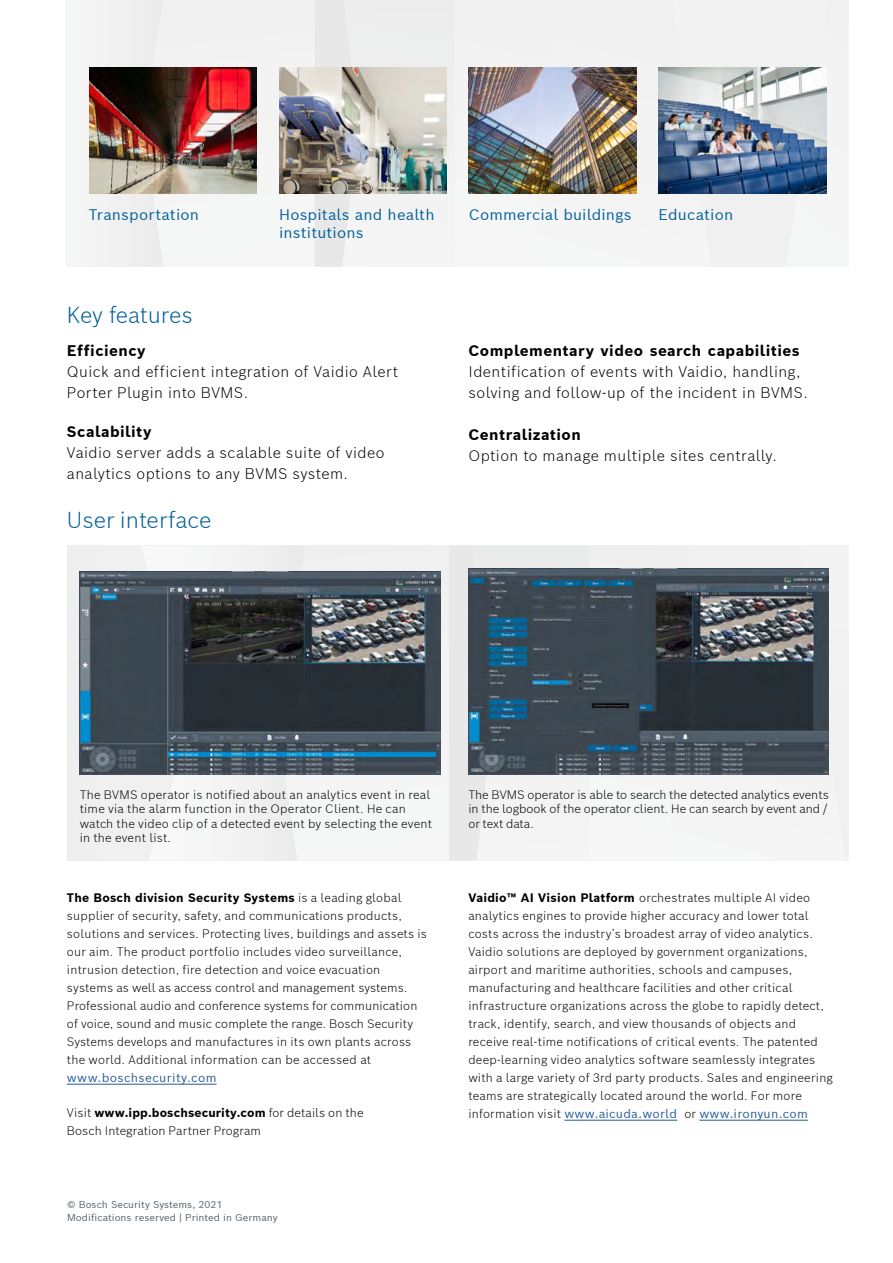
<style>
.page{position:relative;width:893px;height:1263px;background:#fff}
.page>*{position:absolute;margin:0;border:0;box-sizing:border-box;transform-origin:0 0}
.t1{font:300 22.5px "Bosch Sans";color:#005f98}
.t2{font:300 16.5px "Bosch Sans";color:#005f98}
.t3{font:300 15px/21px "Bosch Sans";letter-spacing:.03em;color:#000}
.t4{font:15px/18px "Bosch Sans";letter-spacing:.01em;color:#005f98}
.t5{font:700 15px "Bosch Sans";letter-spacing:.03em;color:#000}
.t6{font:300 12px/18px "Bosch Sans";letter-spacing:.02em;color:#000}
.t7{font:12px "Bosch Sans";letter-spacing:.03em;color:#245a9c}
.t8{font:9.75px/13.6px "Bosch Sans";color:#515f6b}
.s1{font-weight:700}
.s2{font-weight:400;color:#245a9c}
</style>
<div class="page">
<div style="left:305px;top:545px;width:144px;height:230px;background:#f0f0f0"></div>
<div style="left:67px;top:545px;width:74px;height:315px;background:#efefef"></div>
<div style="left:141px;top:545px;width:164px;height:315px;background:#f3f3f3"></div>
<svg style="left:845px;top:545px;width:3px;height:315px"></svg>
<div style="left:689px;top:545px;width:156px;height:314px;background:#f4f4f4"></div>
<svg style="left:449px;top:545px;width:240px;height:315px"></svg>
<img style="left:80px;top:571px;width:360px;height:203px">
<img style="left:468px;top:569px;width:361px;height:206px">
<hr style="left:564px;top:1120px;width:113px;height:1px;background:#245a9c">
<hr style="left:699px;top:1120px;width:109px;height:1px;background:#245a9c">
<hr style="left:67px;top:1084px;width:150px;height:1px;background:#245a9c">
<div style="left:163px;top:0;width:152px;height:267px;background:#f4f4f4"></div>
<div style="left:67px;top:0;width:96px;height:267px;background:#f3f3f3"></div>
<div style="left:711px;top:0;width:137px;height:267px;background:#f2f2f2"></div>
<div style="left:552px;top:0;width:159px;height:267px;background:#f3f3f3"></div>
<svg style="left:315px;top:0;width:237px;height:267px"></svg>
<img style="left:279px;top:67px;width:167px;height:127px">
<img style="left:89px;top:67px;width:168px;height:127px">
<img style="left:469px;top:67px;width:167px;height:127px">
<img style="left:659px;top:67px;width:167px;height:127px">
<p class="t4" style="left:89px;top:205px;width:112px">Transportation</p>
<p class="t4" style="left:469px;top:205px;width:164px">Commercial buildings</p>
<p class="t4" style="left:659px;top:205px;width:76px">Education</p>
<p class="t4" style="left:279px;top:205px;width:157px">Hospitals and health institutions</p>
<h2 class="t2" style="left:279px;top:215px;width:113px">Transportation</h2>
<h1 class="t1" style="left:67px;top:300px;width:127px">Key features</h1>
<p class="t5" style="left:67px;top:341px;width:80px">Efficiency</p>
<p class="t3" style="left:67px;top:361px;width:333px">Quick and efficient integration of Vaidio Alert<br>Porter Plugin into BVMS.</p>
<p class="t5" style="left:67px;top:422px;width:86px">Scalability</p>
<p class="t3" style="left:67px;top:442px;width:319px">Vaidio server adds a scalable suite of video analytics options to any BVMS system.</p>
<h1 class="t1" style="left:67px;top:504px;width:146px">User interface</h1>
<p class="t5" style="left:468px;top:341px;width:333px">Complementary video search capabilities</p>
<p class="t3" style="left:468px;top:361px;width:341px">Identification of events with Vaidio, handling, solving and follow-up of the incident in BVMS.</p>
<p class="t5" style="left:468px;top:425px;width:114px">Centralization</p>
<p class="t3" style="left:468px;top:445px;width:310px">Option to manage multiple sites centrally.</p>
<p class="t6" style="left:80px;top:787px;width:354px;line-height:14.4px">The BVMS operator is notified about an analytics event in real time via the alarm function in the Operator Client. He can watch the video clip of a detected event by selecting the event in the event list.</p>
<p class="t6" style="left:468px;top:787px;width:362px;line-height:14.4px;text-align:justify">The BVMS operator is able to search the detected analytics events in the logbook of the operator client. He can search by event and / or text data.</p>
<p class="t6" style="left:67px;top:888px;width:361px"><span class="s1">The Bosch division Security Systems</span> is a leading global supplier of security, safety, and communications products, solutions and services. Protecting lives, buildings and assets is our aim. The product portfolio includes video surveillance, intrusion detection, fire detection and voice evacuation systems as well as access control and management systems.<br>Professional audio and conference systems for communication of voice, sound and music complete the range. Bosch Security Systems develops and manufactures in its own plants across the world. Additional information can be accessed at</p>
<p class="t7" style="left:67px;top:1070px;width:151px">www.boschsecurity.com</p>
<p class="t6" style="left:67px;top:1103px;width:298px">Visit <span class="s1">www.ipp.boschsecurity.com</span> for details on the<br>Bosch Integration Partner Program</p>
<p class="t8" style="left:67px;top:1197px;width:212px">© Bosch Security Systems, 2021<br>Modifications reserved | Printed in Germany</p>
<p class="t6" style="left:468px;top:888px;width:366px"><span class="s1">Vaidio™ AI Vision Platform</span> orchestrates multiple AI video analytics engines to provide higher accuracy and lower total costs across the industry’s broadest array of video analytics.<br>Vaidio solutions are deployed by government organizations, airport and maritime authorities, schools and campuses, manufacturing and healthcare facilities and other critical infrastructure organizations across the globe to rapidly detect, track, identify, search, and view thousands of objects and receive real-time notifications of critical events. The patented deep-learning video analytics software seamlessly integrates with a large variety of 3rd party products. Sales and engineering teams are strategically located around the world. For more information visit <span class="s2">www.aicuda.world</span> or <span class="s2">www.ironyun.com</span></p>
</div>
